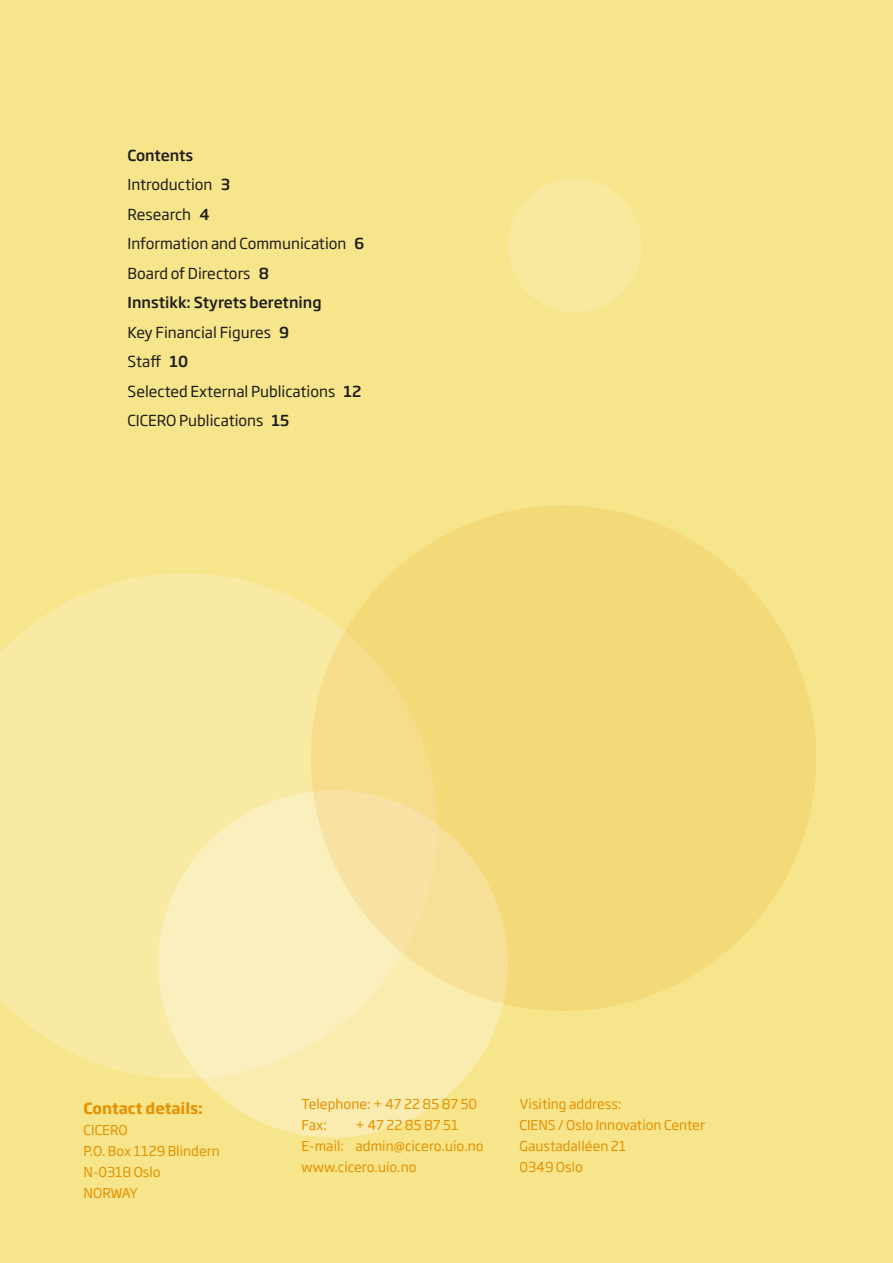
<style>
.page{position:relative;width:893px;height:1263px;background:#f7e58c}
.page>*{position:absolute;margin:0;border:0;box-sizing:border-box;transform-origin:0 0}
.t1{font:15px/29.5px "Soho Gothic Pro";color:#1d1d1b}
.t2{font:700 15px "Soho Gothic Pro";color:#e69100}
.t3{font:13.5px/21px "Soho Gothic Pro";color:#e69100}
.s1{font-weight:500}
</style>
<div class="page">
<svg style="left:0;top:573px;width:345px;height:506px;background:#f7e99f"></svg>
<div style="left:158px;top:790px;width:350px;height:347px;background:linear-gradient(to right,#faf1c0,#f9ebab);border-radius:50%"></div>
<svg style="left:311px;top:505px;width:505px;height:506px;background:#f4da7d"></svg>
<div style="left:508px;top:179px;width:133px;height:133px;background:#f8e99f;border-radius:50%"></div>
<p class="t1" style="left:128px;top:140px;width:238px"><span class="s1">Contents<br></span>Introduction <span class="s1">3<br></span>Research <span class="s1">4<br></span>Information and Communication <span class="s1">6<br></span>Board of Directors <span class="s1">8<br>Innstikk: Styrets beretning<br></span>Key Financial Figures <span class="s1">9<br></span>Staff <span class="s1">10<br></span>Selected External Publications <span class="s1">12<br></span>CICERO Publications <span class="s1">15</span></p>
<p class="t2" style="left:84px;top:1096px;width:121px">Contact details:</p>
<p class="t3" style="left:84px;top:1118px;width:138px">CICERO<br>P.O. Box 1129 Blindern<br>N-0318 Oslo<br>NORWAY</p>
<p class="t3" style="left:302px;top:1093px;width:177px">Telephone: + 47 22 85 87 50<br>Fax:</p>
<p class="t3" style="left:302px;top:1114px;width:184px;text-indent:54px">+ 47 22 85 87 51<br>E-mail: admin@cicero.uio.no www.cicero.uio.no</p>
<p class="t3" style="left:519px;top:1093px;width:187px">Visiting address:<br>CIENS / Oslo Innovation Center<br>Gaustadalléen 21<br>0349 Oslo</p>
</div>
